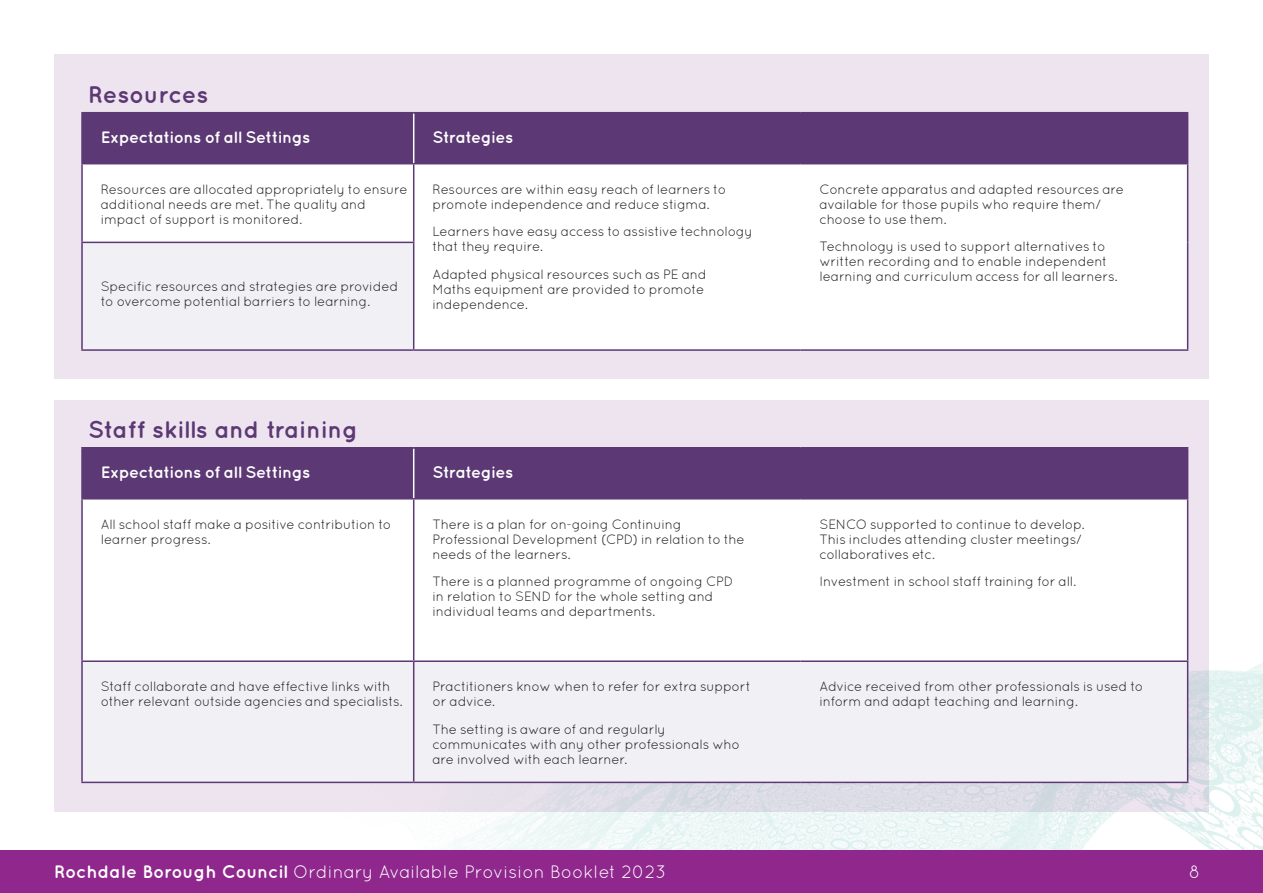
<style>
.page{position:relative;width:1263px;height:893px;background:#fff}
.page>*{position:absolute;margin:0;border:0;box-sizing:border-box;transform-origin:0 0}
.t1{font:700 24px "Quicksand";color:#5c3874}
.t2{font:18px "Quicksand";color:#fff}
.t3{font:700 16.5px "Quicksand";letter-spacing:-.03em;color:#fff}
.t4{font:13.5px/15px "Quicksand";letter-spacing:-.02em;color:#231f20}
.s1{font-weight:700}
</style>
<div class="page">
<img style="left:448px;top:663px;width:815px;height:187px">
<div style="left:0;top:850px;width:1263px;height:43px;background:#8f278d"></div>
<div style="left:54px;top:54px;width:1155px;height:324px;background:#eee4ef"></div>
<svg style="left:54px;top:400px;width:1155px;height:412px;background:#e9e1ec"></svg>
<div style="left:83px;top:113px;width:1104px;height:50px;background:#5c3874"></div>
<div style="left:83px;top:164px;width:1104px;height:185px;background:#fff"></div>
<div style="left:82px;top:242px;width:332px;height:108px;background:#f1f0f4"></div>
<hr style="left:413px;top:113px;width:1px;height:50px;background:#fff">
<hr style="left:81px;top:163px;width:333px;height:1px;background:#5c3874">
<hr style="left:414px;top:163px;width:387px;height:1px;background:#5c3874">
<hr style="left:801px;top:163px;width:387px;height:1px;background:#5c3874">
<hr style="left:81px;top:242px;width:333px;height:1px;background:#5c3874">
<hr style="left:81px;top:349px;width:333px;height:2px;background:#5c3874">
<hr style="left:414px;top:349px;width:387px;height:2px;background:#5c3874">
<hr style="left:801px;top:349px;width:387px;height:2px;background:#5c3874">
<hr style="left:81px;top:112px;width:333px;height:1px;background:#5c3874">
<hr style="left:414px;top:112px;width:387px;height:1px;background:#5c3874">
<hr style="left:801px;top:112px;width:387px;height:1px;background:#5c3874">
<hr style="left:81px;top:113px;width:2px;height:50px;background:#5c3874">
<hr style="left:1187px;top:113px;width:1px;height:50px;background:#5c3874">
<hr style="left:81px;top:164px;width:2px;height:78px;background:#5c3874">
<hr style="left:1187px;top:164px;width:1px;height:78px;background:#5c3874">
<hr style="left:81px;top:243px;width:2px;height:106px;background:#5c3874">
<hr style="left:1187px;top:242px;width:1px;height:107px;background:#5c3874">
<hr style="left:413px;top:164px;width:1px;height:78px;background:#5c3874">
<hr style="left:413px;top:243px;width:1px;height:106px;background:#5c3874">
<div style="left:83px;top:448px;width:1104px;height:50px;background:#5c3874"></div>
<svg style="left:83px;top:499px;width:1104px;height:161px"></svg>
<div style="left:83px;top:662px;width:1104px;height:120px;background:#f1f0f4"></div>
<hr style="left:413px;top:448px;width:1px;height:50px;background:#fff">
<hr style="left:81px;top:498px;width:333px;height:1px;background:#5c3874">
<hr style="left:414px;top:498px;width:387px;height:1px;background:#5c3874">
<hr style="left:801px;top:498px;width:387px;height:1px;background:#5c3874">
<hr style="left:81px;top:660px;width:333px;height:2px;background:#5c3874">
<hr style="left:414px;top:660px;width:387px;height:2px;background:#5c3874">
<hr style="left:801px;top:660px;width:387px;height:2px;background:#5c3874">
<hr style="left:81px;top:782px;width:333px;height:1px;background:#5c3874">
<hr style="left:414px;top:782px;width:387px;height:1px;background:#5c3874">
<hr style="left:801px;top:782px;width:387px;height:1px;background:#5c3874">
<hr style="left:81px;top:447px;width:333px;height:1px;background:#5c3874">
<hr style="left:414px;top:447px;width:387px;height:1px;background:#5c3874">
<hr style="left:801px;top:447px;width:387px;height:1px;background:#5c3874">
<hr style="left:81px;top:448px;width:2px;height:50px;background:#5c3874">
<hr style="left:1187px;top:448px;width:1px;height:50px;background:#5c3874">
<hr style="left:81px;top:499px;width:2px;height:161px;background:#5c3874">
<hr style="left:1187px;top:499px;width:1px;height:161px;background:#5c3874">
<hr style="left:81px;top:662px;width:2px;height:120px;background:#5c3874">
<hr style="left:1187px;top:662px;width:1px;height:120px;background:#5c3874">
<hr style="left:413px;top:499px;width:1px;height:161px;background:#5c3874">
<hr style="left:413px;top:662px;width:1px;height:120px;background:#5c3874">
<p class="t1" style="left:88px;top:80px;width:122px">Resources</p>
<p class="t3" style="left:101px;top:128px;width:211px">Expectations of all Settings</p>
<p class="t3" style="left:432px;top:128px;width:82px">Strategies</p>
<p class="t4" style="left:101px;top:181px;width:308px">Resources are allocated appropriately to ensure additional needs are met. The quality and impact of support is monitored.</p>
<p class="t4" style="left:432px;top:181px;width:295px">Resources are within easy reach of learners to promote independence and reduce stigma.</p>
<p class="t4" style="left:432px;top:224px;width:322px">Learners have easy access to assistive technology that they require.</p>
<p class="t4" style="left:432px;top:267px;width:276px">Adapted physical resources such as PE and<br>Maths equipment are provided to promote independence.</p>
<p class="t4" style="left:101px;top:279px;width:299px">Specific resources and strategies are provided to overcome potential barriers to learning.</p>
<p class="t1" style="left:88px;top:415px;width:271px">Staff skills and training</p>
<p class="t3" style="left:101px;top:463px;width:211px">Expectations of all Settings</p>
<p class="t3" style="left:432px;top:463px;width:82px">Strategies</p>
<p class="t4" style="left:101px;top:516px;width:292px">All school staff make a positive contribution to learner progress.</p>
<p class="t4" style="left:432px;top:516px;width:314px">There is a plan for on-going Continuing<br>Professional Development (CPD) in relation to the needs of the learners.</p>
<p class="t4" style="left:432px;top:574px;width:302px">There is a planned programme of ongoing CPD in relation to SEND for the whole setting and individual teams and departments.</p>
<p class="t4" style="left:101px;top:679px;width:303px">Staff collaborate and have effective links with other relevant outside agencies and specialists.</p>
<p class="t4" style="left:432px;top:679px;width:320px">Practitioners know when to refer for extra support or advice.</p>
<p class="t4" style="left:432px;top:721px;width:309px">The setting is aware of and regularly communicates with any other professionals who are involved with each learner.</p>
<p class="t4" style="left:819px;top:181px;width:306px">Concrete apparatus and adapted resources are available for those pupils who require them/ choose to use them.</p>
<p class="t4" style="left:819px;top:239px;width:300px">Technology is used to support alternatives to written recording and to enable independent learning and curriculum access for all learners.</p>
<p class="t4" style="left:819px;top:516px;width:267px">SENCO supported to continue to develop.<br>This includes attending cluster meetings/ collaboratives etc.</p>
<p class="t4" style="left:819px;top:574px;width:258px">Investment in school staff training for all.</p>
<p class="t4" style="left:819px;top:679px;width:325px">Advice received from other professionals is used to inform and adapt teaching and learning.</p>
<h2 class="t2" style="left:54px;top:861px;width:614px"><span class="s1">Rochdale Borough Council</span> Ordinary Available Provision Booklet 2023</h2>
<h2 class="t2" style="left:1189px;top:861px;width:13px">8</h2>
</div>
